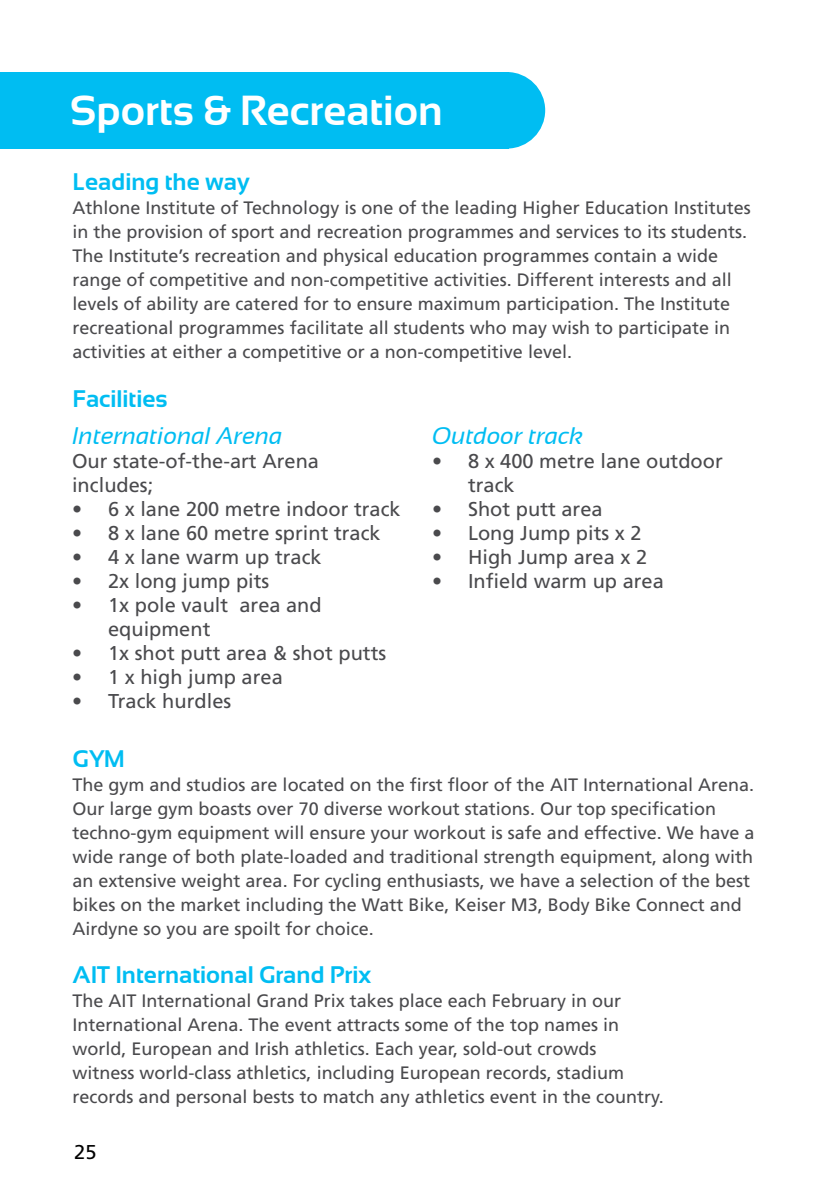
<style>
.page{position:relative;width:840px;height:1191px;background:#fff}
.page>*{position:absolute;margin:0;border:0;box-sizing:border-box;transform-origin:0 0}
.t1{font:700 42px "Sansation";color:#fff}
.t2{font:700 24px "Sansation";color:#00bdf2}
.t3{font:italic 24px "Sansation";color:#00bdf2}
.t4{font:20px/24px "Frutiger LT Std";color:#4a4a4d}
.t5{font:20px "Frutiger LT Std";color:#000}
.t6{font:18px/24px "Frutiger LT Std";color:#4a4a4d}
</style>
<div class="page">
<div style="left:0;top:72px;width:508px;height:77px;background:#00bdf2"></div>
<div style="left:468px;top:72px;width:77px;height:77px;background:#00bdf2;border-radius:50%"></div>
<h1 class="t1" style="left:70px;top:87px;width:374px">Sports &amp; Recreation</h1>
<h2 class="t2" style="left:72px;top:169px;width:179px">Leading the way</h2>
<p class="t6" style="left:72px;top:196px;width:679px">Athlone Institute of Technology is one of the leading Higher Education Institutes in the provision of sport and recreation programmes and services to its students.<br>The Institute’s recreation and physical education programmes contain a wide range of competitive and non-competitive activities. Different interests and all levels of ability are catered for to ensure maximum participation. The Institute recreational programmes facilitate all students who may wish to participate in activities at either a competitive or a non-competitive level.</p>
<h2 class="t2" style="left:72px;top:385px;width:97px">Facilities</h2>
<h2 class="t3" style="left:72px;top:422px;width:212px">International Arena</h2>
<p class="t4" style="left:72px;top:449px;width:248px">Our state-of-the-art Arena includes;</p>
<p class="t4" style="left:72px;top:497px;width:330px">• 6 x lane 200 metre indoor track</p>
<p class="t4" style="left:72px;top:521px;width:310px">• 8 x lane 60 metre sprint track</p>
<p class="t4" style="left:72px;top:545px;width:251px">• 4 x lane warm up track</p>
<p class="t4" style="left:72px;top:569px;width:199px">• 2x long jump pits</p>
<p class="t4" style="left:108px;top:593px;width:215px;text-indent:-36px">• 1x pole vault area and equipment</p>
<p class="t4" style="left:72px;top:641px;width:315px">• 1x shot putt area &amp; shot putts</p>
<p class="t4" style="left:72px;top:665px;width:212px">• 1 x high jump area</p>
<p class="t4" style="left:72px;top:689px;width:160px">• Track hurdles</p>
<h2 class="t3" style="left:432px;top:422px;width:153px">Outdoor track</h2>
<p class="t4" style="left:468px;top:449px;width:256px;text-indent:-36px">• 8 x 400 metre lane outdoor track</p>
<p class="t4" style="left:432px;top:497px;width:172px">• Shot putt area</p>
<p class="t4" style="left:432px;top:521px;width:211px">• Long Jump pits x 2</p>
<p class="t4" style="left:432px;top:545px;width:216px">• High Jump area x 2</p>
<p class="t4" style="left:432px;top:569px;width:233px">• Infield warm up area</p>
<h2 class="t2" style="left:72px;top:745px;width:54px">GYM</h2>
<p class="t6" style="left:72px;top:772px;width:683px">The gym and studios are located on the first floor of the AIT International Arena.<br>Our large gym boasts over 70 diverse workout stations. Our top specification techno-gym equipment will ensure your workout is safe and effective. We have a wide range of both plate-loaded and traditional strength equipment, along with an extensive weight area. For cycling enthusiasts, we have a selection of the best bikes on the market including the Watt Bike, Keiser M3, Body Bike Connect and Airdyne so you are spoilt for choice.</p>
<h2 class="t2" style="left:72px;top:961px;width:300px">AIT International Grand Prix</h2>
<p class="t6" style="left:72px;top:988px;width:592px">The AIT International Grand Prix takes place each February in our International Arena. The event attracts some of the top names in world, European and Irish athletics. Each year, sold-out crowds<br>witness world-class athletics, including European records, stadium records and personal bests to match any athletics event in the country.</p>
<p class="t5" style="left:74px;top:1140px;width:24px">25</p>
</div>
